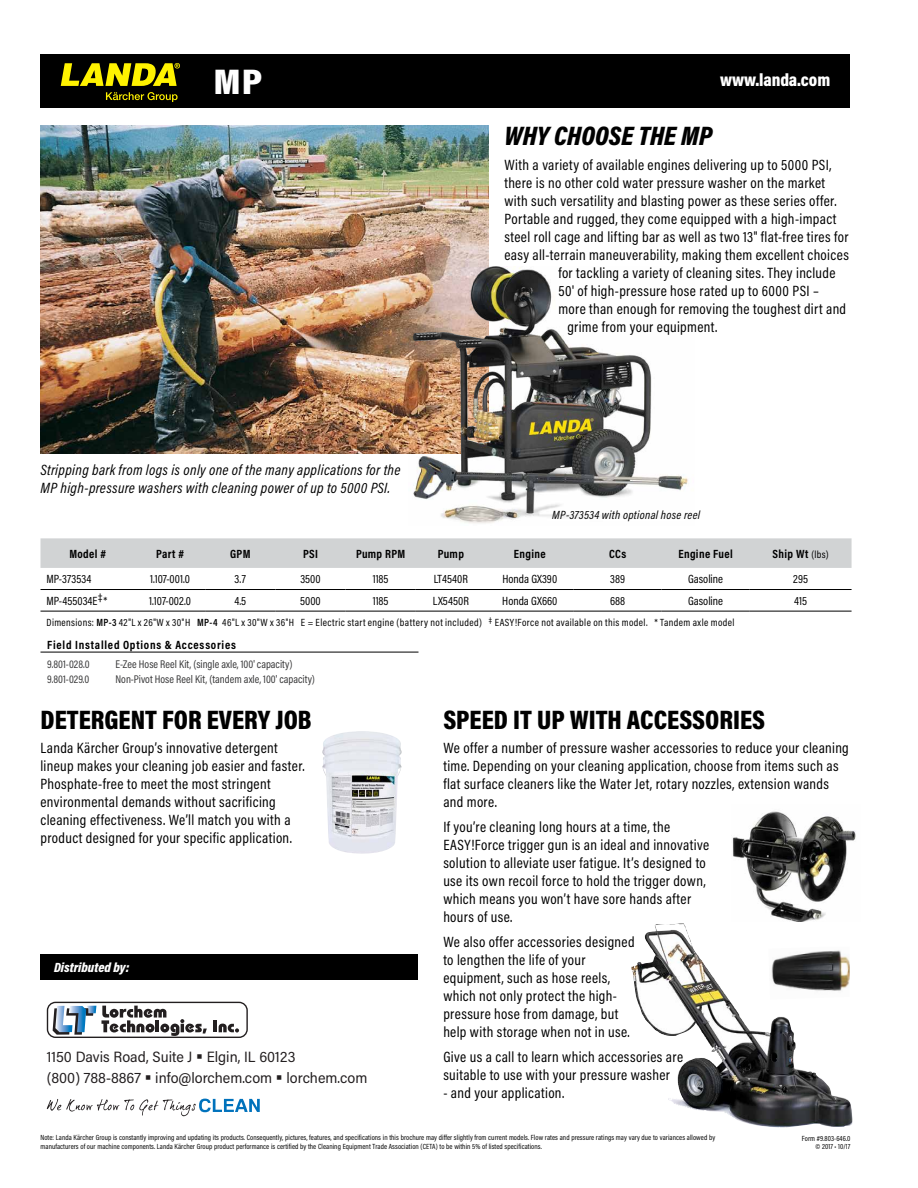
<style>
.page{position:relative;width:918px;height:1188px;background:#fff}
.page>*{position:absolute;margin:0;border:0;box-sizing:border-box;transform-origin:0 0}
.t1{font:900 36px "Acumin Pro Cond";color:#fff;scale:1.15 1}
.t2{font:900 27px "Acumin Pro Cond";color:#000}
.t3{font:italic 900 27px "Acumin Pro Cond";color:#000}
.t4{font:900 18px "Acumin Pro Cond";letter-spacing:-.005em;color:#fff}
.t5{font:15px/18px "Acumin Pro Cond";letter-spacing:.025em;color:#000}
.t6{font:italic 15px/18px "Acumin Pro Cond";letter-spacing:.02em;color:#000}
.t7{font:15px "Acumin Pro Semi Cond";color:#231f20}
.t8{font:italic 900 13.5px "Acumin Pro Cond";color:#fff}
.t9{font:12px "Acumin Pro Cond";color:#000}
.t10{font:700 12px "Acumin Pro Cond";letter-spacing:.03em;color:#000}
.t11{font:700 12px "Acumin Pro Cond";letter-spacing:.065em;color:#000}
.t12{font:italic 12px "Acumin Pro Cond";letter-spacing:.03em;color:#000}
.t13{font:11.25px "Acumin Pro Cond";color:#383839}
.t14{font:10.5px "Acumin Pro Cond";letter-spacing:.035em;color:#000}
.t15{font:7.5px/8.2px "Acumin Pro Cond";letter-spacing:.01em;color:#000}
.s1{font-weight:400;font-size:10.5px}
.s2{font-weight:600}
</style>
<div class="page">
<svg style="left:47px;top:1002px;width:201px;height:36px"></svg>
<svg style="left:47px;top:1099px;width:213px;height:17px"></svg>
<div style="left:40px;top:54px;width:810px;height:54px;background:#000"></div>
<svg style="left:61px;top:63px;width:119px;height:23px"></svg>
<svg style="left:106px;top:92px;width:72px;height:10px"></svg>
<div style="left:40px;top:954px;width:378px;height:26px;background:#000"></div>
<img style="left:631px;top:923px;width:221px;height:205px">
<img style="left:732px;top:811px;width:124px;height:110px">
<div style="left:766px;top:947px;width:84px;height:53px;background:#fff"></div>
<img style="left:771px;top:950px;width:79px;height:41px">
<img style="left:322px;top:731px;width:80px;height:123px">
<img style="left:41px;top:126px;width:448px;height:328px">
<div style="left:40px;top:538px;width:812px;height:30px;background:#d1d3d4"></div>
<hr style="left:40px;top:589px;width:95px;height:1px;background:#000">
<hr style="left:135px;top:589px;width:70px;height:1px;background:#000">
<hr style="left:205px;top:589px;width:70px;height:1px;background:#000">
<hr style="left:275px;top:589px;width:71px;height:1px;background:#000">
<hr style="left:346px;top:589px;width:70px;height:1px;background:#000">
<hr style="left:416px;top:589px;width:70px;height:1px;background:#000">
<hr style="left:486px;top:589px;width:88px;height:1px;background:#000">
<hr style="left:574px;top:589px;width:88px;height:1px;background:#000">
<hr style="left:662px;top:589px;width:88px;height:1px;background:#000">
<hr style="left:750px;top:589px;width:102px;height:1px;background:#000">
<hr style="left:40px;top:611px;width:95px;height:1px;background:#000">
<hr style="left:135px;top:611px;width:70px;height:1px;background:#000">
<hr style="left:205px;top:611px;width:70px;height:1px;background:#000">
<hr style="left:275px;top:611px;width:71px;height:1px;background:#000">
<hr style="left:346px;top:611px;width:70px;height:1px;background:#000">
<hr style="left:416px;top:611px;width:70px;height:1px;background:#000">
<hr style="left:486px;top:611px;width:88px;height:1px;background:#000">
<hr style="left:574px;top:611px;width:88px;height:1px;background:#000">
<hr style="left:662px;top:611px;width:88px;height:1px;background:#000">
<hr style="left:750px;top:611px;width:102px;height:1px;background:#000">
<hr style="left:40px;top:652px;width:378px;height:1px;background:#000">
<img style="left:441px;top:269px;width:247px;height:254px">
<img style="left:408px;top:267px;width:121px;height:242px">
<p class="t1" style="left:213px;top:58px;width:44px">MP</p>
<p class="t6" style="left:40px;top:460px;width:361px">Stripping bark from logs is only one of the many applications for the<br>MP high-pressure washers with cleaning power of up to 5000 PSI.</p>
<p class="t4" style="left:720px;top:69px;width:112px">www.landa.com</p>
<p class="t3" style="left:504px;top:118px;width:210px">WHY CHOOSE THE MP</p>
<p class="t5" style="left:504px;top:155px;width:329px">With a variety of available engines delivering up to 5000 PSI,</p>
<p class="t5" style="left:504px;top:173px;width:322px">there is no other cold water pressure washer on the market</p>
<p class="t5" style="left:504px;top:191px;width:334px">with such versatility and blasting power as these series offer.</p>
<p class="t5" style="left:504px;top:209px;width:334px">Portable and rugged, they come equipped with a high-impact</p>
<p class="t5" style="left:504px;top:227px;width:346px">steel roll cage and lifting bar as well as two 13" flat-free tires for</p>
<p class="t5" style="left:504px;top:245px;width:346px">easy all-terrain maneuverability, making them excellent choices</p>
<p class="t5" style="left:558px;top:263px;width:279px">for tackling a variety of cleaning sites. They include</p>
<p class="t5" style="left:558px;top:281px;width:262px">50' of high-pressure hose rated up to 6000 PSI –</p>
<p class="t5" style="left:558px;top:299px;width:289px">more than enough for removing the toughest dirt and</p>
<p class="t5" style="left:567px;top:317px;width:151px">grime from your equipment.</p>
<p class="t12" style="left:552px;top:507px;width:149px">MP-373534 with optional hose reel</p>
<p class="t10" style="left:69px;top:545px;width:38px">Model #</p>
<p class="t10" style="left:156px;top:545px;width:30px">Part #</p>
<p class="t10" style="left:230px;top:545px;width:22px">GPM</p>
<p class="t10" style="left:303px;top:545px;width:16px">PSI</p>
<p class="t10" style="left:356px;top:545px;width:51px">Pump RPM</p>
<p class="t10" style="left:438px;top:545px;width:28px">Pump</p>
<p class="t10" style="left:514px;top:545px;width:33px">Engine</p>
<p class="t10" style="left:609px;top:545px;width:19px">CCs</p>
<p class="t10" style="left:678px;top:545px;width:56px">Engine Fuel</p>
<p class="t10" style="left:772px;top:545px;width:58px">Ship Wt <span class="s1">(lbs)</span></p>
<p class="t9" style="left:46px;top:571px;width:46px">MP-373534</p>
<p class="t9" style="left:150px;top:571px;width:41px">1.107-001.0</p>
<p class="t9" style="left:235px;top:571px;width:13px">3.7</p>
<p class="t9" style="left:300px;top:571px;width:22px">3500</p>
<p class="t9" style="left:373px;top:571px;width:17px">1185</p>
<p class="t9" style="left:434px;top:571px;width:36px">LT4540R</p>
<p class="t9" style="left:502px;top:571px;width:56px">Honda GX390</p>
<p class="t9" style="left:610px;top:571px;width:16px">389</p>
<p class="t9" style="left:688px;top:571px;width:37px">Gasoline</p>
<p class="t9" style="left:793px;top:571px;width:16px">295</p>
<p class="t9" style="left:47px;top:593px;width:62px">MP-455034E‡*</p>
<p class="t9" style="left:149px;top:593px;width:43px">1.107-002.0</p>
<p class="t9" style="left:234px;top:593px;width:13px">4.5</p>
<p class="t9" style="left:300px;top:593px;width:22px">5000</p>
<p class="t9" style="left:373px;top:593px;width:17px">1185</p>
<p class="t9" style="left:433px;top:593px;width:37px">LX5450R</p>
<p class="t9" style="left:502px;top:593px;width:57px">Honda GX660</p>
<p class="t9" style="left:610px;top:593px;width:17px">688</p>
<p class="t9" style="left:688px;top:593px;width:37px">Gasoline</p>
<p class="t9" style="left:794px;top:593px;width:15px">415</p>
<p class="t14" style="left:46px;top:615px;width:690px">Dimensions: <span class="s2">MP-3</span> 42"L x 26"W x 30"H <span class="s2">MP-4</span> 46"L x 30"W x 36"H E = Electric start engine (battery not included) <sup>‡</sup> EASY!Force not available on this model. * Tandem axle model</p>
<p class="t11" style="left:47px;top:637px;width:190px">Field Installed Options &amp; Accessories</p>
<p class="t13" style="left:47px;top:657px;width:44px">9.801-028.0</p>
<p class="t13" style="left:116px;top:657px;width:178px">E-Zee Hose Reel Kit, (single axle, 100' capacity)</p>
<p class="t13" style="left:47px;top:672px;width:44px">9.801-029.0</p>
<p class="t13" style="left:116px;top:672px;width:201px">Non-Pivot Hose Reel Kit, (tandem axle, 100' capacity)</p>
<p class="t2" style="left:40px;top:702px;width:273px">DETERGENT FOR EVERY JOB</p>
<p class="t5" style="left:40px;top:739px;width:266px">Landa Kärcher Group’s innovative detergent lineup makes your cleaning job easier and faster.<br>Phosphate-free to meet the most stringent environmental demands without sacrificing cleaning effectiveness. We’ll match you with a product designed for your specific application.</p>
<p class="t8" style="left:54px;top:959px;width:77px">Distributed by:</p>
<p class="t7" style="left:47px;top:1047px;width:250px">1150 Davis Road, Suite J ▪ Elgin, IL 60123</p>
<p class="t7" style="left:47px;top:1068px;width:322px">(800) 788-8867 ▪ info@lorchem.com ▪ lorchem.com</p>
<p class="t2" style="left:443px;top:702px;width:323px">SPEED IT UP WITH ACCESSORIES</p>
<p class="t5" style="left:443px;top:739px;width:407px">We offer a number of pressure washer accessories to reduce your cleaning time. Depending on your cleaning application, choose from items such as flat surface cleaners like the Water Jet, rotary nozzles, extension wands and more.</p>
<p class="t5" style="left:443px;top:818px;width:267px">If you’re cleaning long hours at a time, the EASY!Force trigger gun is an ideal and innovative solution to alleviate user fatigue. It’s designed to use its own recoil force to hold the trigger down, which means you won’t have sore hands after hours of use.</p>
<p class="t5" style="left:443px;top:932px;width:193px">We also offer accessories designed to lengthen the life of your equipment, such as hose reels, which not only protect the high&shy;pressure hose from damage, but help with storage when not in use.</p>
<p class="t5" style="left:443px;top:1047px;width:241px">Give us a call to learn which accessories are suitable to use with your pressure washer</p>
<p class="t5" style="left:443px;top:1083px;width:122px">- and your application.</p>
<p class="t15" style="left:40px;top:1133px;width:676px">Note: Landa Kärcher Group is constantly improving and updating its products. Consequently, pictures, features, and specifications in this brochure may differ slightly from current models. Flow rates and pressure ratings may vary due to variances allowed by manufacturers of our machine components. Landa Kärcher Group product performance is certified by the Cleaning Equipment Trade Association (CETA) to be within 5% of listed specifications.</p>
<p class="t15" style="left:802px;top:1134px;width:50px;text-align:right">Form #9.803-646.0 © 2017 • 10/17</p>
</div>
